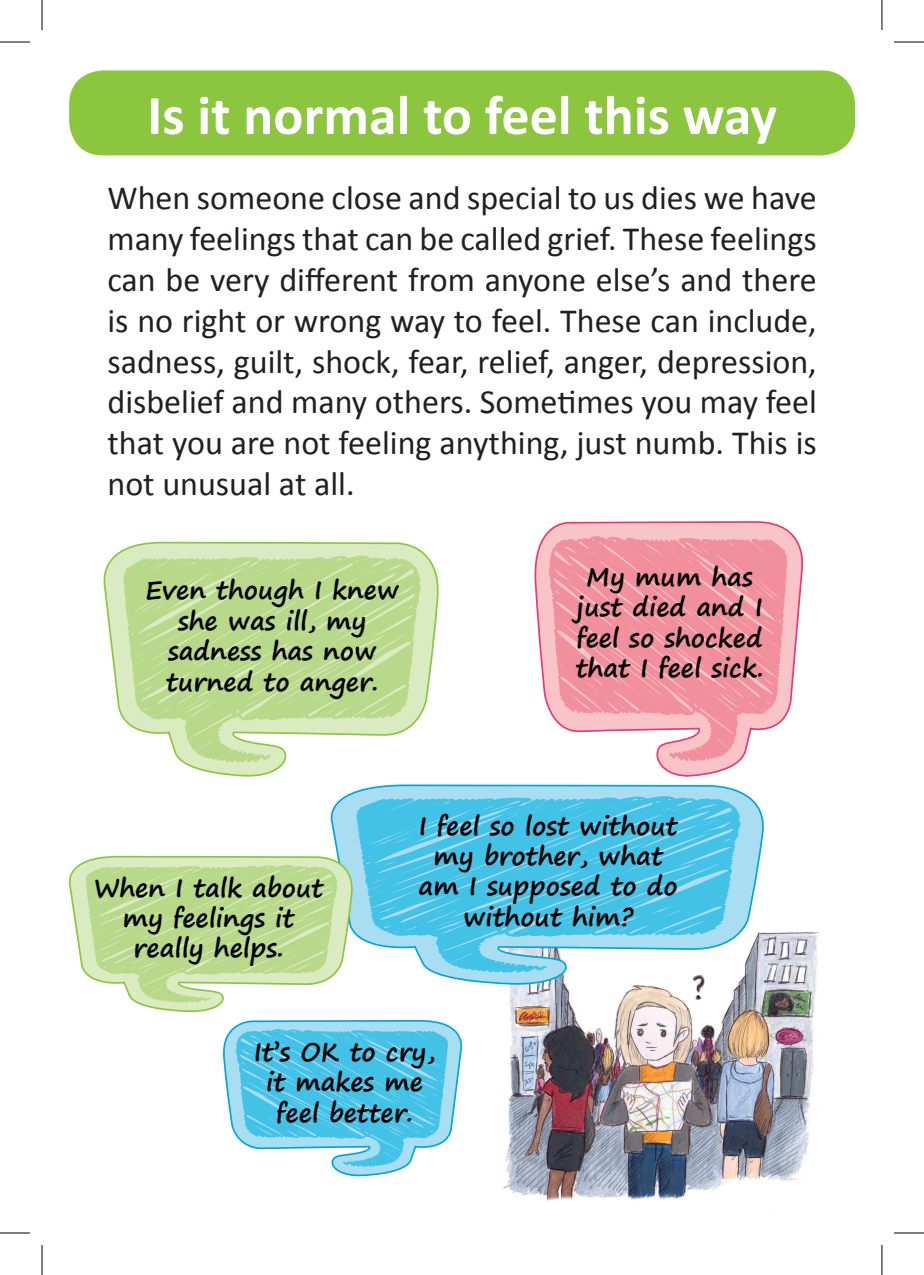
<style>
.page{position:relative;width:924px;height:1275px;background:#fff}
.page>*{position:absolute;margin:0;border:0;box-sizing:border-box;transform-origin:0 0}
.t1{font:700 56px "Calibri";color:#fff}
.t2{font:34px/40.8px "Calibri";color:#231f20;text-align:justify}
.t3{font:700 25.4px/30.4px "Segoe Print";color:#000;text-align:center}
</style>
<div class="page">
<img style="left:503px;top:932px;width:319px;height:269px">
<div style="left:69px;top:70px;width:785px;height:85px;background:#8bc63e;border-radius:34px"></div>
<svg style="left:534px;top:521px;width:270px;height:256px"></svg>
<svg style="left:548px;top:536px;width:239px;height:225px;background:#f4a4af"></svg>
<svg style="left:103px;top:541px;width:336px;height:236px"></svg>
<svg style="left:123px;top:555px;width:297px;height:207px;background:#c5df9f"></svg>
<svg style="left:330px;top:784px;width:438px;height:201px"></svg>
<svg style="left:356px;top:796px;width:384px;height:176px;background:#69cceb"></svg>
<svg style="left:223px;top:1020px;width:240px;height:156px"></svg>
<svg style="left:68px;top:855px;width:287px;height:157px"></svg>
<hr style="left:0;top:42px;width:30px;height:1px;background:#000">
<hr style="left:893px;top:42px;width:30px;height:1px;background:#000">
<hr style="left:0;top:1232px;width:30px;height:1px;background:#000">
<hr style="left:893px;top:1232px;width:30px;height:1px;background:#000">
<hr style="left:42px;top:0;width:1px;height:30px;background:#000">
<hr style="left:42px;top:1245px;width:1px;height:30px;background:#000">
<hr style="left:881px;top:0;width:1px;height:30px;background:#000">
<hr style="left:881px;top:1245px;width:1px;height:30px;background:#000">
<h1 class="t1" style="left:147px;top:79px;width:631px">Is it normal to feel this way</h1>
<p class="t2" style="left:107px;top:178px;width:710px">When someone close and special to us dies we have many feelings that can be called grief. These feelings can be very different from anyone else’s and there is no right or wrong way to feel. These can include, sadness, guilt, shock, fear, relief, anger, depression, disbelief and many others. Sometimes you may feel that you are not feeling anything, just numb. This is not unusual at all.</p>
<p class="t3" style="left:145px;top:574px;width:255px">Even though I knew she was ill, my sadness has now turned to anger.</p>
<p class="t3" style="left:575px;top:560px;width:189px">My mum has just died and I feel so shocked that I feel sick.</p>
<p class="t3" style="left:94px;top:871px;width:231px">When I talk about my feelings it really helps.</p>
<p class="t3" style="left:418px;top:809px;width:260px">I feel so lost without my brother, what am I supposed to do without him?</p>
<p class="t3" style="left:254px;top:1036px;width:183px">It’s OK to cry, it makes me feel better.</p>
</div>
